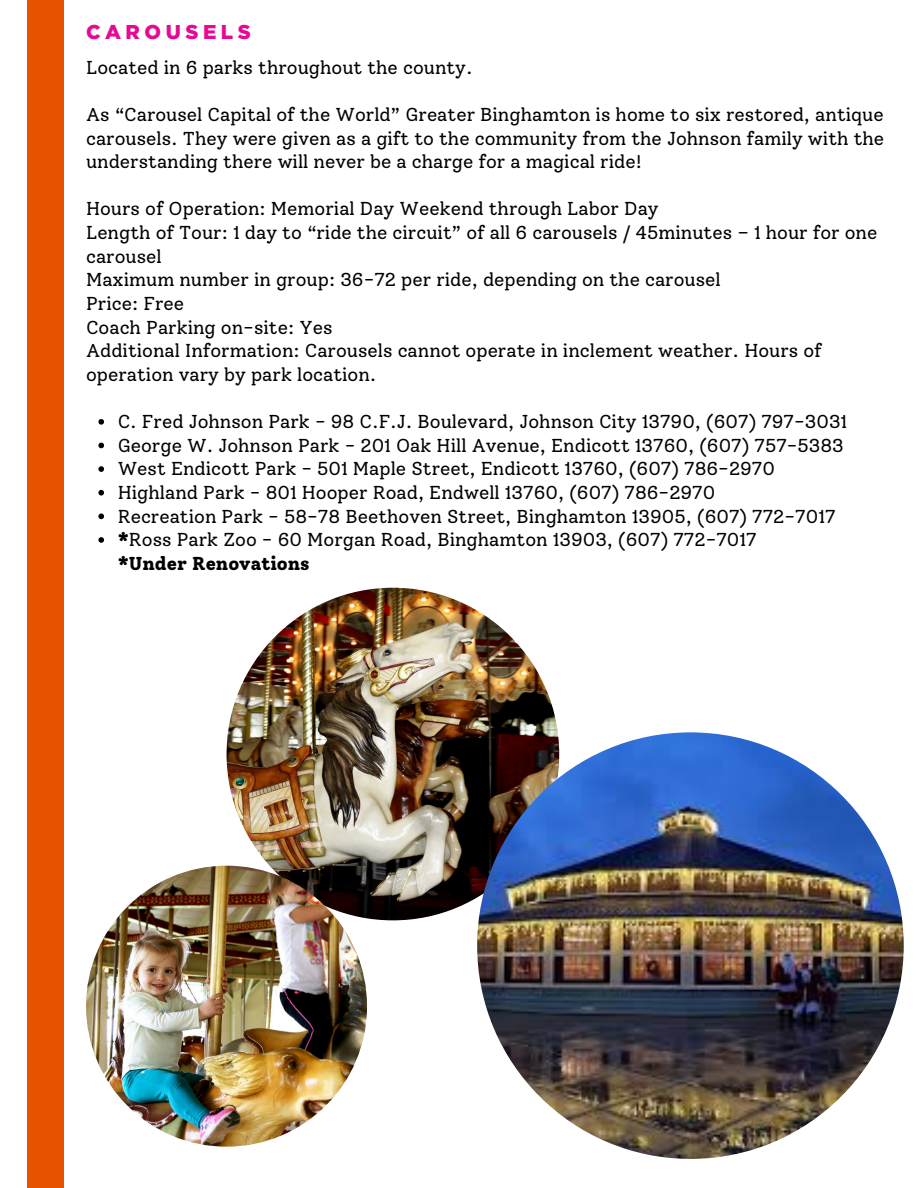
<style>
.page{position:relative;width:918px;height:1188px;background:#fff}
.page>*{position:absolute;margin:0;border:0;box-sizing:border-box;transform-origin:0 0}
.t1{font:900 19.95px "Gotham";letter-spacing:.225em;color:#e50994}
.t2{font:18.6px/23.7px "Solway";color:#000}
.t3{font:800 18.6px "Solway";color:#000}
.s1{font-weight:800}
</style>
<div class="page">
<div style="left:27px;top:0;width:37px;height:1188px;background:#e75200"></div>
<img style="left:227px;top:588px;width:332px;height:332px;border-radius:50%">
<img style="left:477px;top:732px;width:427px;height:427px;border-radius:50%">
<img style="left:86px;top:866px;width:281px;height:281px;border-radius:50%">
<svg style="left:98px;top:419px;width:6px;height:6px"></svg>
<svg style="left:98px;top:443px;width:6px;height:5px"></svg>
<svg style="left:98px;top:466px;width:6px;height:6px"></svg>
<svg style="left:98px;top:490px;width:6px;height:6px"></svg>
<svg style="left:98px;top:514px;width:6px;height:5px"></svg>
<svg style="left:98px;top:537px;width:6px;height:6px"></svg>
<p class="t1" style="left:86px;top:23px;width:166px">CAROUSELS</p>
<p class="t2" style="left:86px;top:55px;width:388px">Located in 6 parks throughout the county.</p>
<p class="t2" style="left:86px;top:103px;width:800px;text-align:justify">As “Carousel Capital of the World” Greater Binghamton is home to six restored, antique carousels. They were given as a gift to the community from the Johnson family with the understanding there will never be a charge for a magical ride!</p>
<p class="t2" style="left:86px;top:197px;width:574px">Hours of Operation: Memorial Day Weekend through Labor Day</p>
<p class="t2" style="left:86px;top:221px;width:793px">Length of Tour: 1 day to “ride the circuit” of all 6 carousels / 45minutes – 1 hour for one carousel</p>
<p class="t2" style="left:86px;top:268px;width:636px">Maximum number in group: 36-72 per ride, depending on the carousel</p>
<p class="t2" style="left:86px;top:292px;width:100px">Price: Free</p>
<p class="t2" style="left:86px;top:315px;width:248px">Coach Parking on-site: Yes</p>
<p class="t2" style="left:86px;top:339px;width:737px">Additional Information: Carousels cannot operate in inclement weather. Hours of operation vary by park location.</p>
<p class="t2" style="left:118px;top:410px;width:731px">C. Fred Johnson Park - 98 C.F.J. Boulevard, Johnson City 13790, (607) 797-3031</p>
<p class="t2" style="left:118px;top:433px;width:728px">George W. Johnson Park - 201 Oak Hill Avenue, Endicott 13760, (607) 757-5383</p>
<p class="t2" style="left:118px;top:457px;width:659px">West Endicott Park - 501 Maple Street, Endicott 13760, (607) 786-2970</p>
<p class="t2" style="left:118px;top:481px;width:599px">Highland Park - 801 Hooper Road, Endwell 13760, (607) 786-2970</p>
<h2 class="t2" style="left:118px;top:504px;width:719px">Recreation Park - 58-78 Beethoven Street, Binghamton 13905, (607) 772-7017</h2>
<p class="t2" style="left:118px;top:528px;width:641px"><span class="s1">*</span>Ross Park Zoo - 60 Morgan Road, Binghamton 13903, (607) 772-7017</p>
<p class="t3" style="left:118px;top:552px;width:193px">*Under Renovations</p>
</div>
